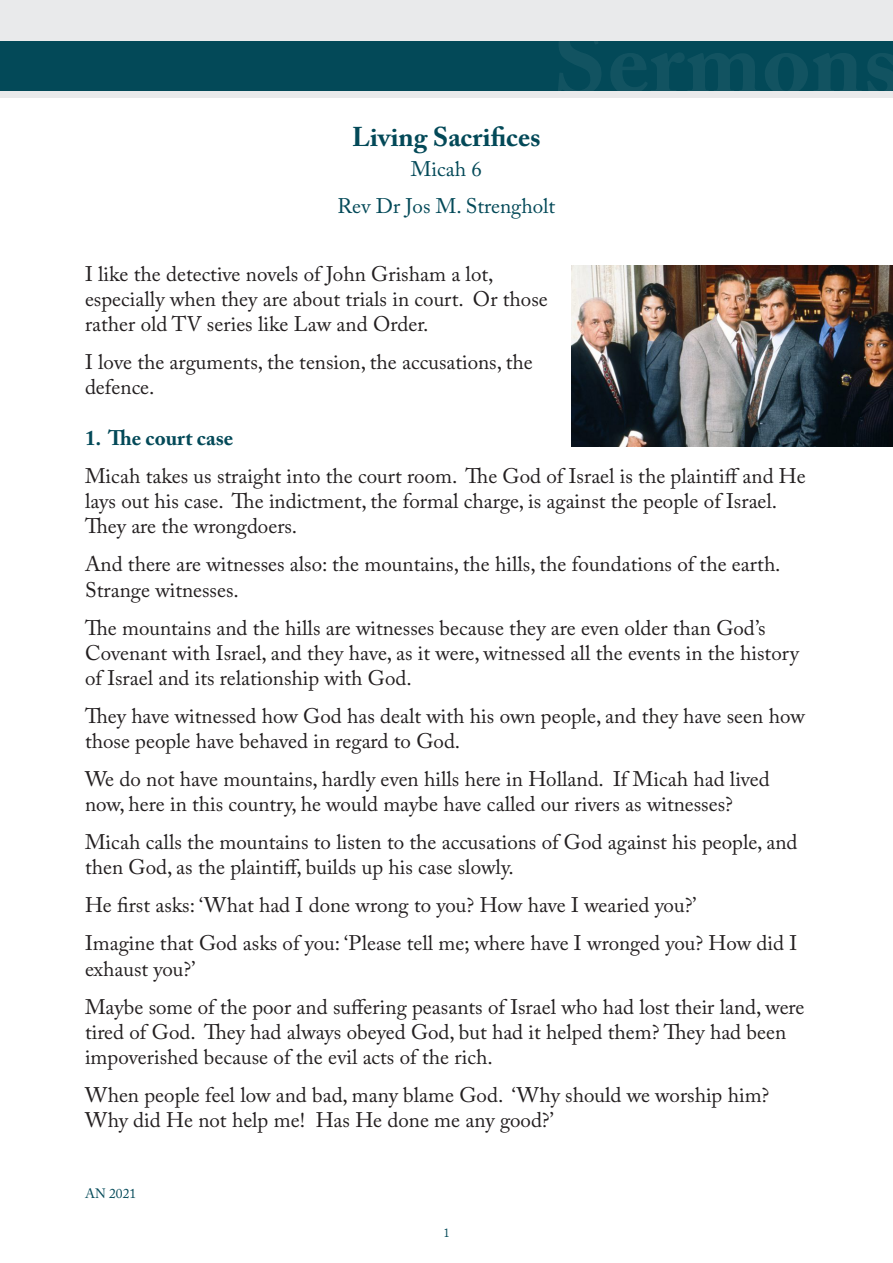
<style>
.page{position:relative;width:893px;height:1263px;background:#fff}
.page>*{position:absolute;margin:0;border:0;box-sizing:border-box;transform-origin:0 0}
.t1{font:700 27px "Adobe Caslon Pro";color:#034958}
.Text_2{font:21px/25.2px "Adobe Caslon Pro";color:#231f20}
.Text_begain{font:21px/25.2px "Adobe Caslon Pro";color:#231f20}
.Jos_Name{font:21px "Adobe Caslon Pro";color:#034958}
.Side_title{font:700 21px "Adobe Caslon Pro";color:#034958}
.Nomber_Verse_in_titl{font:21px "Adobe Caslon Pro";color:#034958}
.t2{font:13.5px "Adobe Caslon Pro";color:#034958}
.t3{font:12px "Bookman Old Style";color:#034958}
</style>
<div class="page">
<div style="left:0;top:0;width:893px;height:97px;background:#e9eaeb"></div>
<div style="left:0;top:41px;width:893px;height:50px;background:#034958"></div>
<img style="left:571px;top:266px;width:322px;height:180px">
<p class="t1" style="left:352px;top:121px;width:190px">Living Sacrifices</p>
<p class="Nomber_Verse_in_titl" style="left:411px;top:157px;width:73px">Micah 6</p>
<p class="Jos_Name" style="left:338px;top:194px;width:219px">Rev Dr Jos M. Strengholt</p>
<p class="Text_begain" style="left:85px;top:261px;width:464px">I like the detective novels ofJohn Grisham a lot, especially when they are about trials in court. Or those rather old TV series like Law and Order.</p>
<p class="Text_2" style="left:85px;top:349px;width:449px">I love the arguments, the tension, the accusations, the defence.</p>
<p class="Side_title" style="left:85px;top:425px;width:150px">1. The court case</p>
<p class="Text_2" style="left:85px;top:463px;width:722px">Micah takes us straight into the court room. The God of Israel is the plaintiffand He lays out his case. The indictment, the formal charge is, against the people of Israel.<br>They are the wrongdoers.</p>
<p class="Text_2" style="left:85px;top:551px;width:697px">And there are witnesses also: the mountains, the hills, the foundations of the earth.<br>Strange witnesses.</p>
<p class="Text_2" style="left:85px;top:615px;width:715px">The mountains and the hills are witnesses because they are even older than God s’<br>Covenant with Israel, and they have, as it were, witnessed all the events in the history of Israel and its relationship with God.</p>
<p class="Text_2" style="left:85px;top:703px;width:721px">They have witnessed how God has dealt with his own people, and they have seen how those people have behaved in regard to God.</p>
<p class="Text_2" style="left:85px;top:766px;width:686px">We do not have mountains, hardly even hills here in Holland. If Micah had lived now, here in this country, he would maybe have called our rivers as witnesses?</p>
<p class="Text_2" style="left:85px;top:829px;width:714px">Micah calls the mountains to listen to the accusations of God against his people, and then God, as the plaintiff, builds up his case slowly.</p>
<p class="Text_2" style="left:85px;top:892px;width:613px">He first asks ‘: What had I done wrong to you? How have I wearied you ‘?</p>
<p class="Text_2" style="left:85px;top:930px;width:714px">Imagine that God asks of you ‘: Please tell me; where have I wronged you? How did I exhaust you ‘?</p>
<p class="Text_2" style="left:85px;top:994px;width:721px">Maybe some of the poor and suffering peasants of Israel who had lost their land, were tired of God. They had always obeyed God, but had it helped them? They had been impoverished because of the evil acts of the rich.</p>
<p class="Text_2" style="left:316px;top:1082px;width:455px;text-indent:-231px">When people feel low and bad, many blame God. ‘Why should we worship him?<br>Has He done me any good ‘?</p>
<p class="Text_2" style="left:85px;top:1107px;width:221px">Why did He not help me!</p>
<p class="t2" style="left:85px;top:1185px;width:53px">AN 2021</p>
<p class="t3" style="left:443px;top:1225px;width:9px">1</p>
</div>
